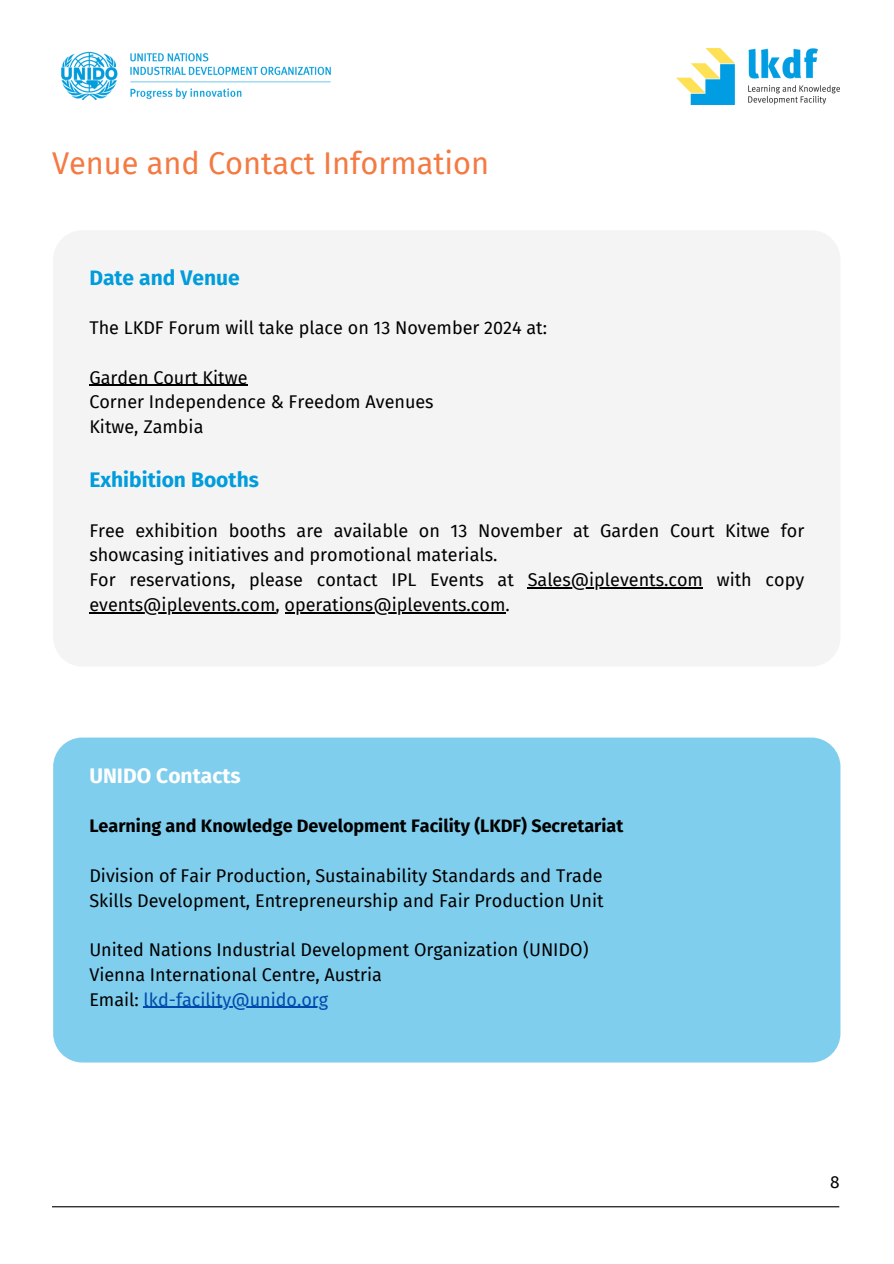
<style>
.page{position:relative;width:894px;height:1264px;background:#fff}
.page>*{position:absolute;margin:0;border:0;box-sizing:border-box;transform-origin:0 0}
.t1{font:30.75px "Fira Sans";color:#f47a42}
.t2{font:700 21px "Fira Sans";color:#009cdc}
.t3{font:700 21px "Fira Sans";color:#fff}
.t4{font:18px/24.8px "Fira Sans";color:#000}
.t5{font:700 18px "Fira Sans";color:#000}
.t6{font:17.25px "Fira Sans";color:#000}
.s1{color:#004aad}
</style>
<div class="page">
<img style="left:61px;top:51px;width:270px;height:50px">
<img style="left:676px;top:49px;width:163px;height:55px">
<div style="left:53px;top:230px;width:787px;height:436px;background:#f4f4f4;border-radius:29px"></div>
<hr style="left:89px;top:385px;width:158px;height:1px;background:#000">
<hr style="left:527px;top:587px;width:175px;height:1px;background:#000">
<hr style="left:89px;top:612px;width:186px;height:1px;background:#000">
<hr style="left:284px;top:612px;width:221px;height:1px;background:#000">
<hr style="left:52px;top:1206px;width:787px;height:1px;background:#000">
<div style="left:53px;top:737px;width:787px;height:325px;background:#7fceed;border-radius:29px"></div>
<hr style="left:144px;top:1006px;width:184px;height:1px;background:#004aad">
<p class="t1" style="left:52px;top:146px;width:438px">Venue and Contact Information</p>
<p class="t2" style="left:89px;top:265px;width:152px">Date and Venue</p>
<h2 class="t4" style="left:89px;top:316px;width:459px">The LKDF Forum will take place on 13 November 2024 at:</h2>
<p class="t4" style="left:89px;top:365px;width:160px">Garden Court Kitwe</p>
<p class="t4" style="left:89px;top:390px;width:346px">Corner Independence &amp; Freedom Avenues</p>
<p class="t4" style="left:89px;top:415px;width:116px">Kitwe, Zambia</p>
<p class="t2" style="left:89px;top:467px;width:171px">Exhibition Booths</p>
<h2 class="t4" style="left:89px;top:518px;width:716px">Free exhibition booths are available on 13 November at Garden Court Kitwe for showcasing initiatives and promotional materials.</h2>
<p class="t4" style="left:89px;top:568px;width:426px">For reservations, please contact IPL Events at</p>
<p class="t4" style="left:527px;top:568px;width:278px">Sales@iplevents.com with copy</p>
<h2 class="t4" style="left:89px;top:592px;width:422px">events@iplevents.com, operations@iplevents.com.</h2>
<p class="t3" style="left:89px;top:763px;width:153px">UNIDO Contacts</p>
<p class="t5" style="left:89px;top:815px;width:535px">Learning and Knowledge Development Facility (LKDF) Secretariat</p>
<p class="t4" style="left:89px;top:863px;width:514px">Division of Fair Production, Sustainability Standards and Trade</p>
<p class="t4" style="left:89px;top:888px;width:515px">Skills Development, Entrepreneurship and Fair Production Unit</p>
<p class="t4" style="left:89px;top:937px;width:500px">United Nations Industrial Development Organization (UNIDO)<br>Vienna International Centre, Austria<br>Email: <span class="s1">lkd-facility@unido.org</span></p>
<p class="t6" style="left:830px;top:1171px;width:11px">8</p>
</div>
